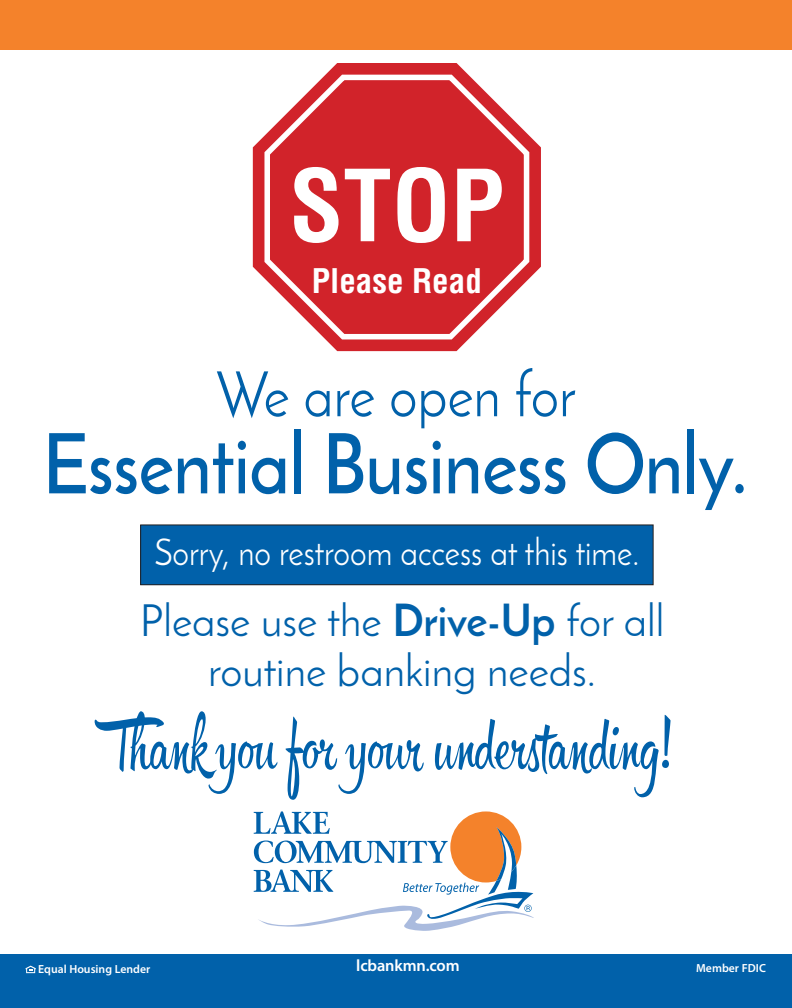
<style>
.page{position:relative;width:792px;height:1008px;background:#fff}
.page>*{position:absolute;margin:0;border:0;box-sizing:border-box;transform-origin:0 0}
.t1{font:700 condensed 96.7px "Helvetica";color:#fff}
.t2{font:600 83px "Josefin Sans";color:#0161aa;scale:.9 1}
.t3{font:63px "Hipster Script Pro";letter-spacing:-.015em;color:#0161aa;scale:.9 1}
.t4{font:63px "Josefin Sans";color:#0161aa;scale:.9 1}
.t5{font:44.1px/49.5px "Josefin Sans";color:#0161aa;text-align:center}
.t6{font:37px "Josefin Sans";color:#fff;scale:.9 1}
.t7{font:700 condensed 33.1px "Helvetica";color:#fff}
.t8{font:600 16.4px "Myriad Pro";letter-spacing:-.01em;color:#fff}
.t9{font:600 11.75px "Myriad Pro";color:#fff}
.s1{font-weight:700}
</style>
<div class="page">
<div style="left:0;top:954px;width:792px;height:54px;background:#0161aa"></div>
<svg style="left:254px;top:811px;width:280px;height:120px"></svg>
<div style="left:0;top:0;width:792px;height:50px;background:#f4822b"></div>
<svg style="left:26px;top:966px;width:10px;height:7px"></svg>
<svg style="left:253px;top:63px;width:288px;height:288px"></svg>
<svg style="left:262px;top:70px;width:270px;height:272px"></svg>
<div style="left:141px;top:525px;width:512px;height:60px;background:#0161aa"></div>
<div style="left:140px;top:525px;width:513px;height:60px;border:1px solid #231f20"></div>
<p class="t1" style="left:289px;top:145px;width:216px">STOP</p>
<p class="t7" style="left:312px;top:260px;width:172px">Please Read</p>
<p class="t4" style="left:216px;top:356px;width:401px">We are open for</p>
<p class="t2" style="left:42px;top:413px;width:785px">Essential Business Only.</p>
<p class="t6" style="left:154px;top:529px;width:540px">Sorry, no restroom access at this time.</p>
<p class="t5" style="left:140px;top:596px;width:526px">Please use the <span class="s1">Drive-Up</span> for all routine banking needs.</p>
<p class="t3" style="left:115px;top:708px;width:624px">Thank you for your understanding!</p>
<p class="t9" style="left:38px;top:962px;width:114px">Equal Housing Lender</p>
<p class="t8" style="left:356px;top:955px;width:105px">lcbankmn.com</p>
<p class="t9" style="left:696px;top:961px;width:71px">Member FDIC</p>
</div>
